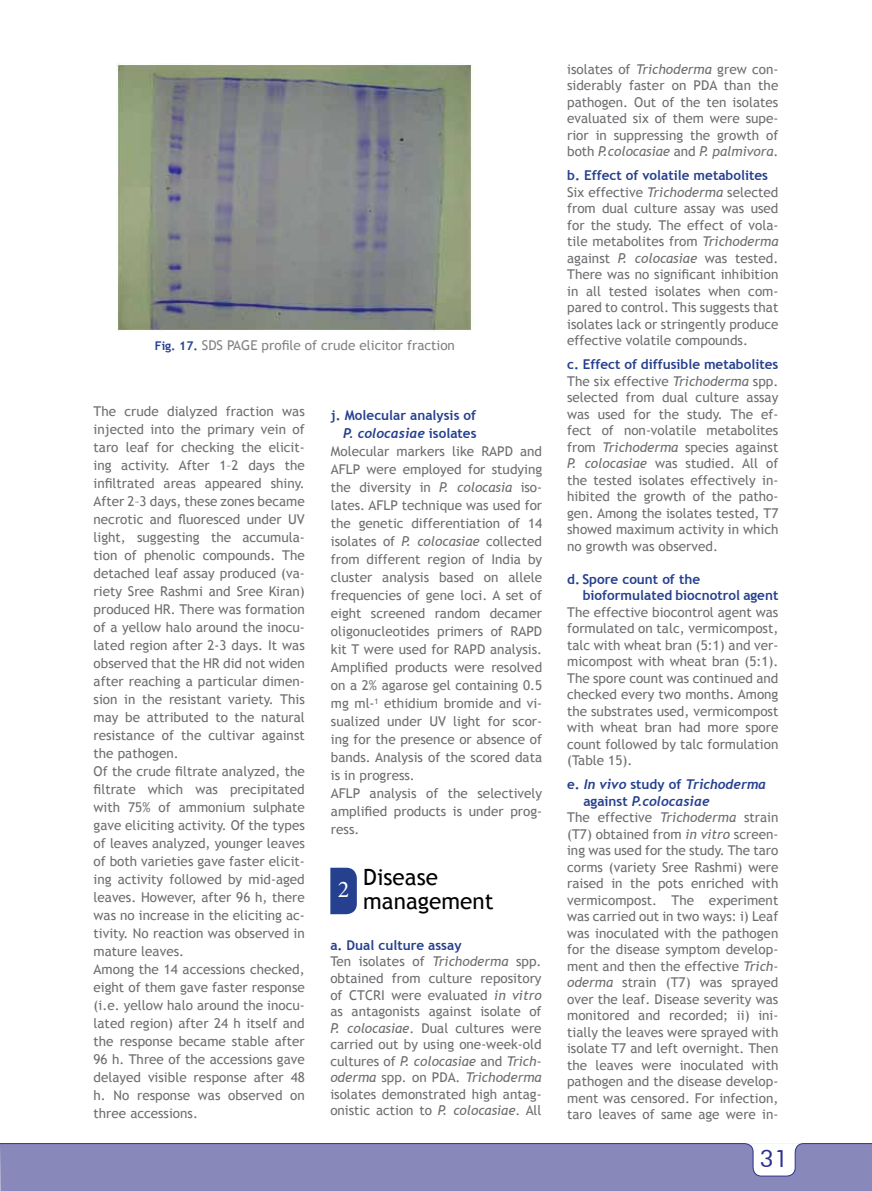
<style>
.page{position:relative;width:872px;height:1191px;background:#fff}
.page>*{position:absolute;margin:0;border:0;box-sizing:border-box;transform-origin:0 0}
.t1{font:24px "Futura BT";color:#2e3092}
.t2{font:24px "Minion Pro";color:#fff}
.t3{font:22.5px/24px "Trebuchet MS";color:#000}
.t4{font:13.5px/16.5px "Trebuchet MS";color:#6d6e71}
.t5{font:700 13.5px/16.5px "Trebuchet MS";color:#25408f}
.t6{font:italic 700 13.5px/16.5px "Trebuchet";color:#25408f}
.t7{font:13.5px "Trebuchet MS";color:#808285}
.s1{font-weight:700;font-size:12px;color:#25408f}
.s2{font-family:"Trebuchet MS";font-style:normal}
.s3{font-style:italic}
.s4{font-weight:700;color:#25408f}
</style>
<div class="page">
<div style="left:1px;top:1176px;width:871px;height:15px;background:#8889ba"></div>
<hr style="left:0;top:1143px;width:1px;height:48px;background:#8889ba">
<svg style="left:0;top:1143px;width:872px;height:33px;background:#8a8bbc"></svg>
<img style="left:117px;top:64px;width:356px;height:267px">
<svg style="left:330px;top:867px;width:27px;height:47px"></svg>
<p class="t7" style="left:155px;top:337px;width:302px"><span class="s1">Fig. 17.</span> SDS PAGE profile of crude elicitor fraction</p>
<p class="t4" style="left:94px;top:402px;width:213px;line-height:18px">The crude dialyzed fraction was injected into the primary vein of taro leaf for checking the elicit&shy;ing activity. After 1–2 days the infiltrated areas appeared shiny.<br>After 2–3 days, these zones became necrotic and fluoresced under UV light, suggesting the accumula&shy;tion of phenolic compounds. The detached leaf assay produced (va&shy;riety Sree Rashmi and Sree Kiran) produced HR. There was formation of a yellow halo around the inocu&shy;lated region after 2-3 days. It was observed that the HR did not widen after reaching a particular dimen&shy;sion in the resistant variety. This may be attributed to the natural resistance of the cultivar against the pathogen.<br>Of the crude filtrate analyzed, the filtrate which was precipitated with 75% of ammonium sulphate gave eliciting activity. Of the types of leaves analyzed, younger leaves of both varieties gave faster elicit&shy;ing activity followed by mid-aged leaves. However, after 96 h, there was no increase in the eliciting ac&shy;tivity. No reaction was observed in mature leaves.<br>Among the 14 accessions checked, eight of them gave faster response (i.e. yellow halo around the inocu&shy;lated region) after 24 h itself and the response became stable after<br>96 h. Three of the accessions gave delayed visible response after 48 h. No response was observed on three accessions.</p>
<p class="t5" style="left:331px;top:407px;width:147px">j. Molecular analysis of</p>
<p class="t6" style="left:343px;top:425px;width:135px">P. colocasiae <span class="s2">isolates</span></p>
<p class="t4" style="left:331px;top:442px;width:213px;line-height:18px">Molecular markers like RAPD and<br>AFLP were employed for studying the diversity in <span class="s3">P. colocasia</span> iso&shy;lates. AFLP technique was used for the genetic differentiation of 14 isolates of <span class="s3">P. colocasiae</span> collected from different region of India by cluster analysis based on allele frequencies of gene loci. A set of eight screened random decamer oligonucleotides primers of RAPD kit T were used for RAPD analysis.<br>Amplified products were resolved on a 2% agarose gel containing 0.5 mg ml-<sup>1</sup> ethidium bromide and vi&shy;sualized under UV light for scor&shy;ing for the presence or absence of bands. Analysis of the scored data is in progress.<br>AFLP analysis of the selectively amplified products is under prog&shy;ress.</p>
<h2 class="t3" style="left:363px;top:865px;width:132px">Disease management</h2>
<h1 class="t2" style="left:338px;top:873px;width:13px">2</h1>
<p class="t4" style="left:330px;top:937px;width:213px"><span class="s4">a. Dual culture assay<br></span>Ten isolates of <span class="s3">Trichoderma</span> spp. obtained from culture repository of CTCRI were evaluated <span class="s3">in vitro </span>as antagonists against isolate of <span class="s3">P. colocasiae</span>. Dual cultures were carried out by using one-week-old cultures of <span class="s3">P. colocasiae</span> and <span class="s3">Trich&shy;oderma</span> spp. on PDA. <span class="s3">Trichoderma </span>isolates demonstrated high antag&shy;onistic action to <span class="s3">P. colocasiae</span>. All</p>
<p class="t4" style="left:567px;top:61px;width:213px;text-align:justify">isolates of <span class="s3">Trichoderma</span> grew con&shy;siderably faster on PDA than the pathogen. Out of the ten isolates evaluated six of them were supe&shy;rior in suppressing the growth of both <span class="s3">P.colocasiae</span> and <span class="s3">P. palmivora</span>.</p>
<p class="t4" style="left:567px;top:167px;width:213px"><span class="s4">b. Effect of volatile metabolites </span>Six effective <span class="s3">Trichoderma</span> selected from dual culture assay was used for the study. The effect of vola&shy;tile metabolites from <span class="s3">Trichoderma </span>against <span class="s3">P. colocasiae</span> was tested.<br>There was no significant inhibition in all tested isolates when com&shy;pared to control. This suggests that isolates lack or stringently produce effective volatile compounds.</p>
<p class="t4" style="left:567px;top:356px;width:213px;text-align:justify"><span class="s4">c. Effect of diffusible metabolites </span>The six effective <span class="s3">Trichoderma</span> spp. selected from dual culture assay was used for the study. The ef&shy;fect of non-volatile metabolites from <span class="s3">Trichoderma</span> species against <span class="s3">P. colocasiae</span> was studied. All of the tested isolates effectively in&shy;hibited the growth of the patho&shy;gen. Among the isolates tested, T7 showed maximum activity in which no growth was observed.</p>
<p class="t5" style="left:582px;top:571px;width:197px;text-indent:-16px">d. Spore count of the bioformulated biocnotrol agent</p>
<p class="t4" style="left:567px;top:604px;width:213px;text-align:justify">The effective biocontrol agent was formulated on talc, vermicompost, talc with wheat bran (5:1) and ver&shy;micompost with wheat bran (5:1).<br>The spore count was continued and checked every two months. Among the substrates used, vermicompost with wheat bran had more spore count followed by talc formulation (Table 15).</p>
<p class="t6" style="left:583px;top:776px;width:184px;text-indent:-16px"><span class="s2">e.</span> In vivo <span class="s2">study of</span> Trichoderma <span class="s2">against</span> P.colocasiae</p>
<p class="t4" style="left:567px;top:809px;width:213px;text-align:justify">The effective <span class="s3">Trichoderma</span> strain (T7) obtained from <span class="s3">in vitro</span> screen&shy;ing was used for the study. The taro corms (variety Sree Rashmi) were raised in the pots enriched with vermicompost. The experiment was carried out in two ways: i) Leaf was inoculated with the pathogen for the disease symptom develop&shy;ment and then the effective <span class="s3">Trich&shy;oderma</span> strain (T7) was sprayed over the leaf. Disease severity was monitored and recorded; ii) ini&shy;tially the leaves were sprayed with isolate T7 and left overnight. Then the leaves were inoculated with pathogen and the disease develop&shy;ment was censored. For infection, taro leaves of same age were in-</p>
<h1 class="t1" style="left:760px;top:1143px;width:30px">31</h1>
</div>
